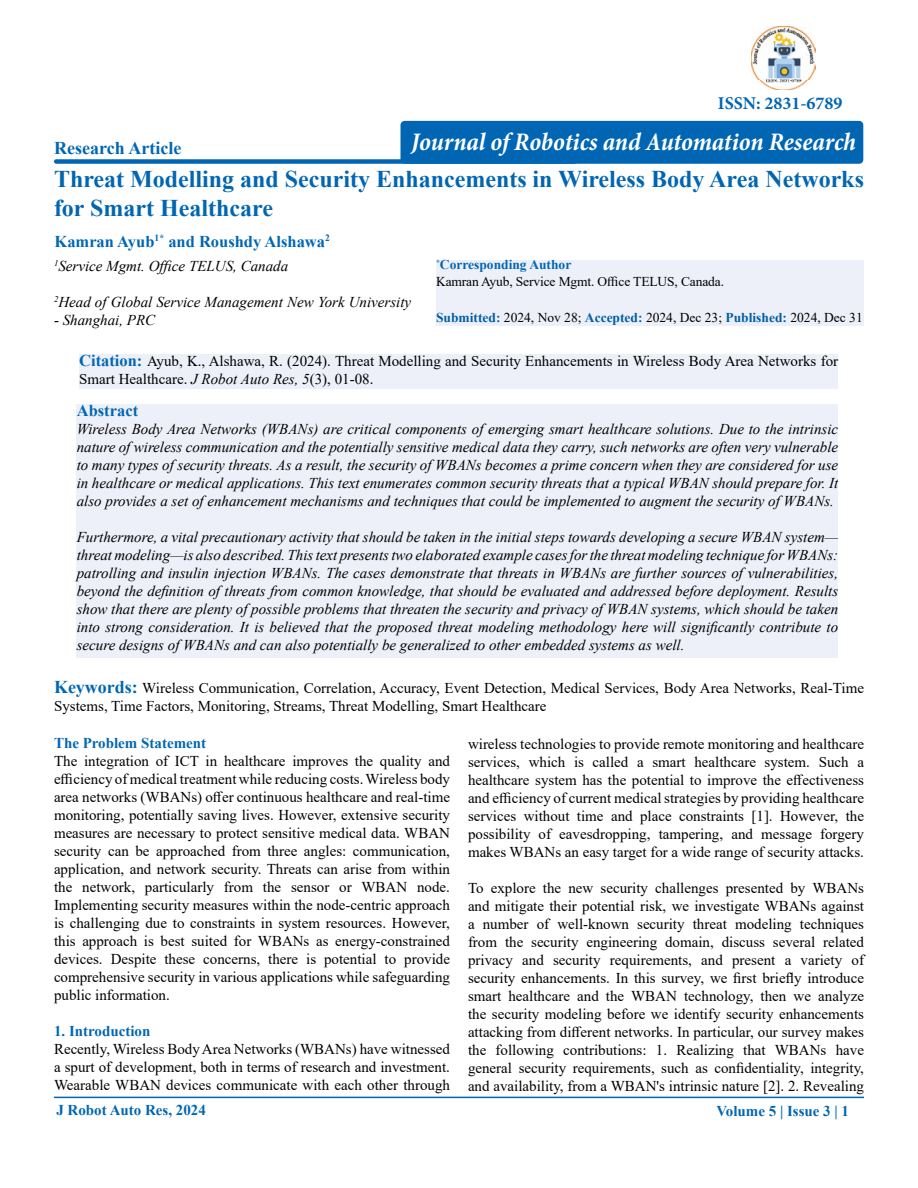
<style>
.page{position:relative;width:918px;height:1188px;background:#fff}
.page>*{position:absolute;margin:0;border:0;box-sizing:border-box;transform-origin:0 0}
.t1{font:italic 700 condensed 25.5px "Minion Pro";letter-spacing:-.005em;color:#fff}
.t2{font:700 24px/28.8px "Times New Roman";color:#0066b3}
.t3{font:700 18px "Times New Roman";color:#0066b3}
.t4{font:700 18px "Minion Pro";color:#0066b3}
.t5{font:700 16.5px "Times New Roman";color:#0066b3}
.t6{font:15px/18px "Times New Roman";color:#000;text-align:justify}
.t7{font:italic 15px/18px "Times New Roman";color:#000;text-align:justify}
.t8{font:700 15px "Times New Roman";color:#0066b3}
.t9{font:13.5px/16.5px "Times New Roman";letter-spacing:-.01em;color:#000}
.s1{font-weight:700;color:#0066b3}
.s2{font-weight:700;color:#005da4}
.s3{font-weight:700;font-size:16.5px;color:#0066b3}
.s4{font-style:italic}
.s5{font-weight:700;font-size:18px;color:#0066b3}
</style>
<div class="page">
<div style="left:54px;top:159px;width:523px;height:5px;background:#0066b3;border-radius:2px"></div>
<hr style="left:54px;top:1097px;width:810px;height:1px;background:#0066b3">
<div style="left:436px;top:260px;width:428px;height:66px;background:#eef0f9"></div>
<div style="left:79px;top:355px;width:759px;height:34px;background:#eef0f9"></div>
<div style="left:77px;top:405px;width:761px;height:253px;background:#eef0f9"></div>
<div style="left:401px;top:121px;width:462px;height:43px;background:#0066b3;border-radius:4px"></div>
<img style="left:752px;top:26px;width:63px;height:64px">
<p class="t3" style="left:54px;top:135px;width:129px">Research Article</p>
<p class="t4" style="left:718px;top:90px;width:126px">ISSN: 2831-6789</p>
<h1 class="t1" style="left:411px;top:125px;width:446px">Journal of Robotics and Automation Research</h1>
<h2 class="t2" style="left:54px;top:164px;width:812px">Threat Modelling and Security Enhancements in Wireless Body Area Networks for Smart Healthcare</h2>
<p class="t5" style="left:55px;top:229px;width:277px">Kamran Ayub<sup>1*</sup> and Roushdy Alshawa<sup>2</sup></p>
<p class="t9" style="left:436px;top:256px;width:290px"><sup>*</sup><span class="s1">Corresponding Author<br></span>Kamran Ayub, Service Mgmt. Office TELUS, Canada.</p>
<p class="t9" style="left:436px;top:309px;width:428px"><span class="s2">Submitted</span><span class="s1">:</span> 2024, Nov 28; <span class="s2">Accepted</span><span class="s1">:</span> 2024, Dec 23; <span class="s2">Published</span><span class="s1">:</span> 2024, Dec 31</p>
<p class="t6" style="left:79px;top:351px;width:760px"><span class="s3">Citation:</span> Ayub, K., Alshawa, R. (2024). Threat Modelling and Security Enhancements in Wireless Body Area Networks for<br>Smart Healthcare. <span class="s4">J Robot Auto Res, 5</span>(3), 01-08.</p>
<p class="t5" style="left:77px;top:399px;width:63px">Abstract</p>
<p class="t7" style="left:77px;top:420px;width:763px">Wireless Body Area Networks (WBANs) are critical components of emerging smart healthcare solutions. Due to the intrinsic nature of wireless communication and the potentially sensitive medical data they carry, such networks are often very vulnerable to many types of security threats. As a result, the security of WBANs becomes a prime concern when they are considered for use in healthcare or medical applications. This text enumerates common security threats that a typical WBAN should prepare for. It also provides a set of enhancement mechanisms and techniques that could be implemented to augment the security of WBANs.</p>
<p class="t7" style="left:77px;top:528px;width:763px">Furthermore, a vital precautionary activity that should be taken in the initial steps towards developing a secure WBAN system— threat modeling—is also described. This text presents two elaborated example cases for the threat modeling technique for WBANs: patrolling and insulin injection WBANs. The cases demonstrate that threats in WBANs are further sources of vulnerabilities, beyond the definition of threats from common knowledge, that should be evaluated and addressed before deployment. Results show that there are plenty of possible problems that threaten the security and privacy of WBAN systems, which should be taken into strong consideration. It is believed that the proposed threat modeling methodology here will significantly contribute to secure designs of WBANs and can also potentially be generalized to other embedded systems as well.</p>
<p class="t7" style="left:54px;top:256px;width:236px"><sup>1</sup>Service Mgmt. Office TELUS, Canada</p>
<p class="t7" style="left:54px;top:292px;width:359px"><sup>2</sup>Head of Global Service Management New York University</p>
<p class="t7" style="left:54px;top:310px;width:103px">- Shanghai, PRC</p>
<p class="t6" style="left:54px;top:679px;width:812px"><span class="s5">Keywords:</span> Wireless Communication, Correlation, Accuracy, Event Detection, Medical Services, Body Area Networks, Real-Time<br>Systems, Time Factors, Monitoring, Streams, Threat Modelling, Smart Healthcare</p>
<p class="t8" style="left:54px;top:733px;width:154px">The Problem Statement</p>
<p class="t6" style="left:54px;top:752px;width:398px">The integration of ICT in healthcare improves the quality and efficiency of medical treatment while reducing costs. Wireless body area networks (WBANs) offer continuous healthcare and real-time monitoring, potentially saving lives. However, extensive security measures are necessary to protect sensitive medical data. WBAN security can be approached from three angles: communication, application, and network security. Threats can arise from within the network, particularly from the sensor or WBAN node.<br>Implementing security measures within the node-centric approach is challenging due to constraints in system resources. However, this approach is best suited for WBANs as energy-constrained devices. Despite these concerns, there is potential to provide comprehensive security in various applications while safeguarding public information.</p>
<p class="t8" style="left:54px;top:1021px;width:98px">1. Introduction</p>
<p class="t6" style="left:54px;top:1040px;width:398px">Recently, Wireless Body Area Networks (WBANs) have witnessed a spurt of development, both in terms of research and investment.<br>Wearable WBAN devices communicate with each other through</p>
<p class="t6" style="left:468px;top:734px;width:398px">wireless technologies to provide remote monitoring and healthcare services, which is called a smart healthcare system. Such a healthcare system has the potential to improve the effectiveness and efficiency of current medical strategies by providing healthcare services without time and place constraints [1]. However, the possibility of eavesdropping, tampering, and message forgery makes WBANs an easy target for a wide range of security attacks.</p>
<p class="t6" style="left:468px;top:878px;width:398px">To explore the new security challenges presented by WBANs and mitigate their potential risk, we investigate WBANs against a number of well-known security threat modeling techniques from the security engineering domain, discuss several related privacy and security requirements, and present a variety of security enhancements. In this survey, we first briefly introduce smart healthcare and the WBAN technology, then we analyze the security modeling before we identify security enhancements attacking from different networks. In particular, our survey makes the following contributions: 1. Realizing that WBANs have general security requirements, such as confidentiality, integrity, and availability, from a WBAN's intrinsic nature [2]. 2. Revealing</p>
<p class="t8" style="left:56px;top:1100px;width:151px">J Robot Auto Res, 2024</p>
<p class="t8" style="left:716px;top:1100px;width:134px">Volume 5 | Issue 3 | 1</p>
</div>
